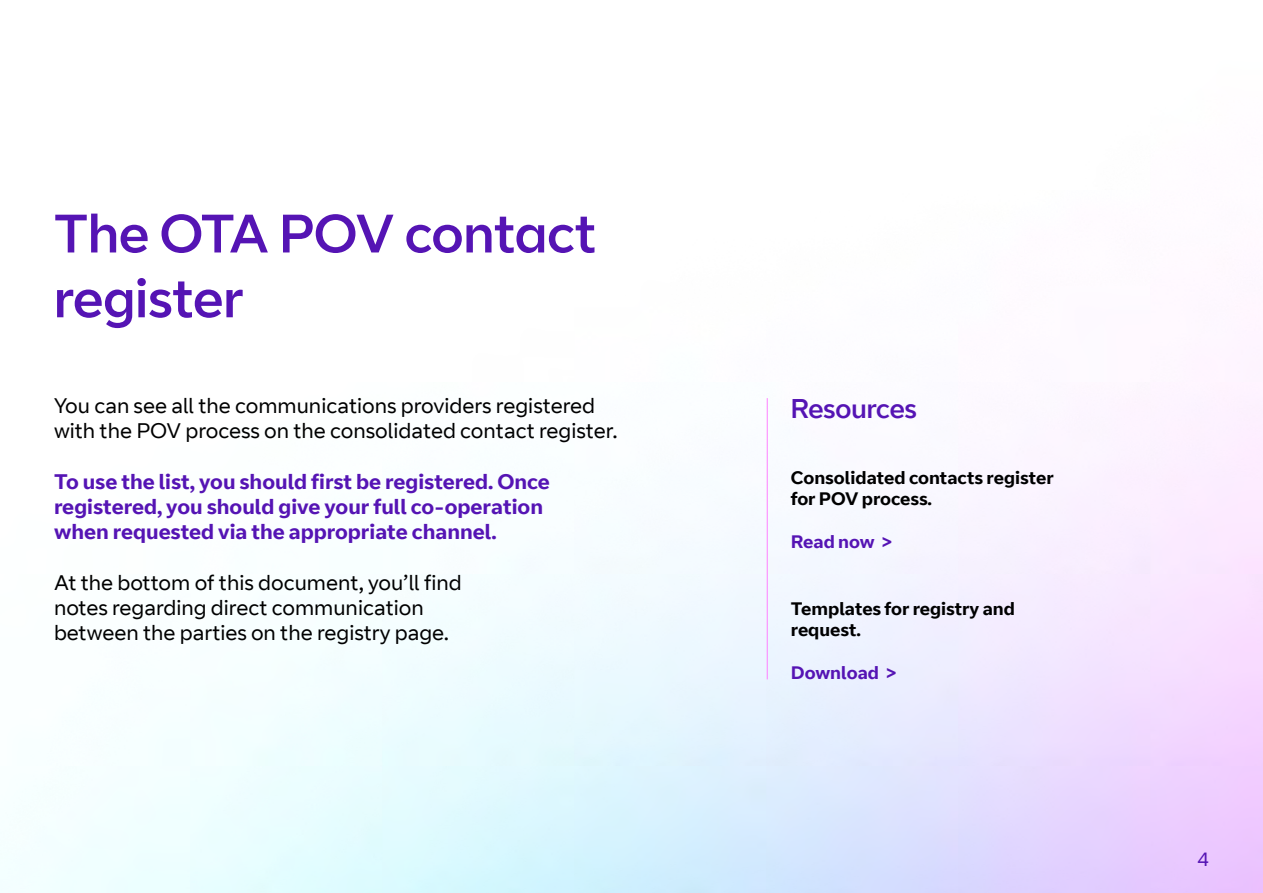
<style>
.page{position:relative;width:1263px;height:893px;background:#fff}
.page>*{position:absolute;margin:0;border:0;box-sizing:border-box;transform-origin:0 0}
.t1{font:54px/64.8px "BT Curve Headline";color:#5514b4}
.t2{font:27px "BT Curve Headline";letter-spacing:-.01em;color:#5514b4}
.t3{font:21px/25.2px "BT Curve";color:#000}
.t4{font:700 21px/25.2px "BT Curve";color:#5514b4}
.t5{font:19.5px "BT Curve";color:#5514b4}
.t6{font:700 18px/21.6px "BT Curve";color:#000}
.t7{font:700 18px "BT Curve";color:#5514b4}
</style>
<div class="page">
<hr style="left:767px;top:398px;width:1px;height:281px;background:#ff80ff">
<h1 class="t1" style="left:54px;top:204px;width:544px">The OTA POV contact register</h1>
<p class="t3" style="left:54px;top:394px;width:565px">You can see all the communications providers registered with the POV process on the consolidated contact register.</p>
<p class="t4" style="left:54px;top:470px;width:497px">To use the list, you should first be registered. Once registered, you should give your full co-operation when requested via the appropriate channel.</p>
<p class="t3" style="left:54px;top:570px;width:409px">At the bottom of this document, you’ll find notes regarding direct communication between the parties on the registry page.</p>
<p class="t2" style="left:791px;top:392px;width:128px">Resources</p>
<p class="t6" style="left:791px;top:467px;width:264px">Consolidated contacts register for POV process.</p>
<p class="t7" style="left:791px;top:531px;width:103px">Read now &gt;</p>
<p class="t6" style="left:791px;top:598px;width:226px">Templates for registry and request.</p>
<p class="t7" style="left:791px;top:662px;width:107px">Download &gt;</p>
<p class="t5" style="left:1197px;top:848px;width:13px">4</p>
</div>
